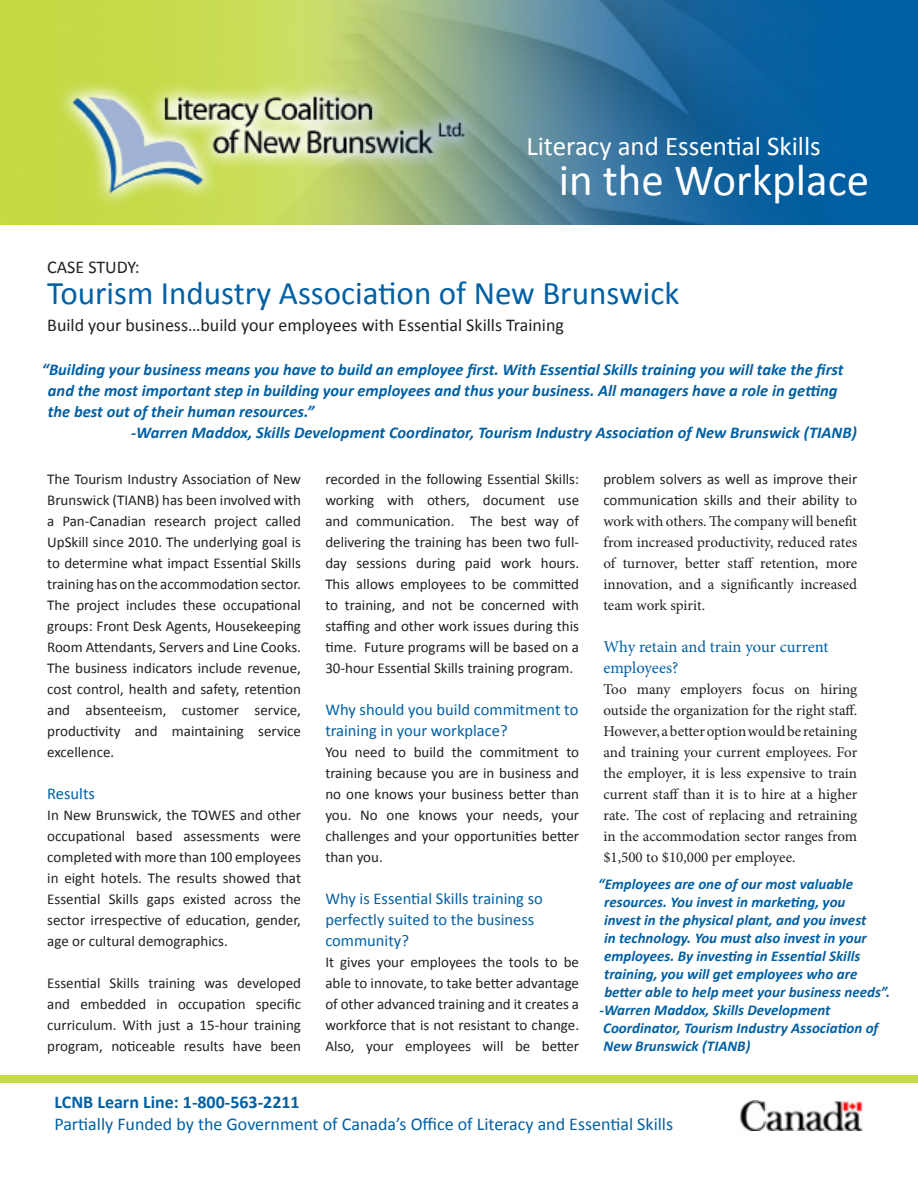
<style>
.page{position:relative;width:918px;height:1188px;background:#fff}
.page>*{position:absolute;margin:0;border:0;box-sizing:border-box;transform-origin:0 0}
.t1{font:45px "Calibri";color:#fff}
.t2{font:33px "Calibri";color:#0060a4}
.t3{font:27px "Calibri";color:#fff}
.t4{font:18px "Calibri";color:#0060a4}
.t5{font:18px "Calibri";color:#231f20}
.t6{font:700 18px "Calibri";color:#0060a4}
.t7{font:italic 700 16.5px/21px "Calibri";color:#0060a4}
.t8{font:16.5px/21px "Calibri";color:#0060a4}
.t9{font:16.5px/21px "Minion Pro";color:#0060a4}
.t10{font:15px/21px "Calibri";color:#231f20;text-align:justify}
.t11{font:15px/21px "Minion Pro";color:#231f20;text-align:justify}
.t12{font:italic 700 15px/18px "Calibri";color:#0060a4}
.s1{font-family:"Calibri"}
</style>
<div class="page">
<img style="left:0;top:0;width:918px;height:225px">
<div style="left:0;top:1075px;width:918px;height:7px;background:#c6da43"></div>
<img style="left:740px;top:1101px;width:123px;height:30px">
<p class="t3" style="left:526px;top:128px;width:296px">Literacy and Essential Skills</p>
<p class="t1" style="left:559px;top:152px;width:312px">in the Workplace</p>
<p class="t5" style="left:47px;top:255px;width:94px">CASE STUDY:</p>
<p class="t2" style="left:47px;top:272px;width:634px">Tourism Industry Association of New Brunswick</p>
<p class="t5" style="left:47px;top:314px;width:518px">Build your business…build your employees with Essential Skills Training</p>
<p class="t7" style="left:48px;top:359px;width:797px;text-indent:-6px">“Building your business means you have to build an employee first. With Essential Skills training you will take the first and the most important step in building your employees and thus your business. All managers have a role in getting the best out of their human resources.”</p>
<p class="t7" style="left:131px;top:422px;width:727px">-Warren Maddox, Skills Development Coordinator, Tourism Industry Association of New Brunswick (TIANB)</p>
<p class="t10" style="left:47px;top:469px;width:255px">The Tourism Industry Association of New Brunswick (TIANB) has been involved with a Pan-Canadian research project called UpSkill since 2010. The underlying goal is to determine what impact Essential Skills training has on the accommodation sector.<br>The project includes these occupational groups: Front Desk Agents, Housekeeping Room Attendants, Servers and Line Cooks.<br>The business indicators include revenue, cost control, health and safety, retention and absenteeism, customer service, productivity and maintaining service excellence.</p>
<p class="t8" style="left:47px;top:783px;width:49px">Results</p>
<p class="t10" style="left:47px;top:805px;width:255px">In New Brunswick, the TOWES and other occupational based assessments were completed with more than 100 employees in eight hotels. The results showed that Essential Skills gaps existed across the sector irrespective of education, gender, age or cultural demographics.</p>
<p class="t10" style="left:47px;top:973px;width:255px">Essential Skills training was developed and embedded in occupation specific curriculum. With just a 15-hour training program, noticeable results have been</p>
<p class="t10" style="left:325px;top:469px;width:255px">recorded in the following Essential Skills: working with others, document use and communication. The best way of delivering the training has been two full&shy;day sessions during paid work hours.<br>This allows employees to be committed to training, and not be concerned with staffing and other work issues during this time. Future programs will be based on a 30-hour Essential Skills training program.</p>
<p class="t8" style="left:325px;top:699px;width:255px">Why should you build commitment to training in your workplace?</p>
<p class="t10" style="left:325px;top:742px;width:255px">You need to build the commitment to training because you are in business and no one knows your business better than you. No one knows your needs, your challenges and your opportunities better than you.</p>
<p class="t8" style="left:325px;top:888px;width:219px">Why is Essential Skills training so perfectly suited to the business community?</p>
<p class="t10" style="left:325px;top:952px;width:255px">It gives your employees the tools to be able to innovate, to take better advantage of other advanced training and it creates a workforce that is not resistant to change.<br>Also, your employees will be better</p>
<p class="t11" style="left:603px;top:469px;width:255px"><span class="s1">problem solvers as well as improve their communication skills and their ability</span> to work with others. The company will benefit from increased productivity, reduced rates of turnover, better staff retention, more innovation, and a significantly increased team work spirit.</p>
<p class="t9" style="left:603px;top:636px;width:226px">Why retain and train your current employees?</p>
<p class="t11" style="left:603px;top:679px;width:255px">Too many employers focus on hiring outside the organization for the right staff.<br>However, a better option would be retaining and training your current employees. For the employer, it is less expensive to train current staff than it is to hire at a higher rate. The cost of replacing and retraining in the accommodation sector ranges from $1,500 to $10,000 per employee.</p>
<p class="t12" style="left:604px;top:875px;width:288px;text-indent:-6px">“Employees are one of our most valuable resources. You invest in marketing, you<br>invest in the physical plant, and you invest<br>in technology. You must also invest in your employees. By investing in Essential Skills training, you will get employees who are better able to help meet your business needs”.</p>
<p class="t12" style="left:599px;top:1001px;width:280px">-Warren Maddox, Skills Development<br>Coordinator, Tourism Industry Association of<br>New Brunswick (TIANB)</p>
<p class="t6" style="left:54px;top:1091px;width:247px">LCNB Learn Line: 1-800-563-2211</p>
<p class="t4" style="left:54px;top:1112px;width:620px">Partially Funded by the Government of Canada’s Office of Literacy and Essential Skills</p>
</div>
